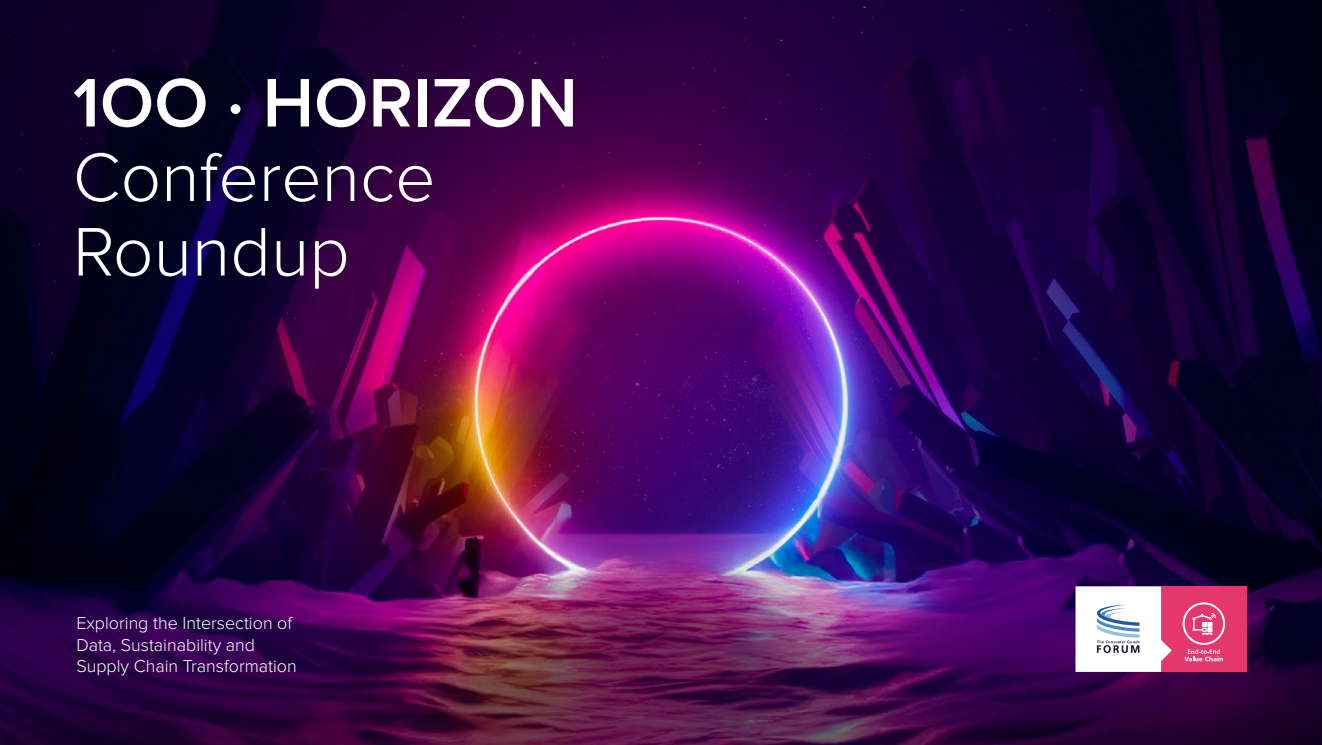
<style>
.page{position:relative;width:1322px;height:745px;background:#fff}
.page>*{position:absolute;margin:0;border:0;box-sizing:border-box;transform-origin:0 0}
.t1{font:300 71.12px/74.5px "Proxima Nova";color:#fff}
.t2{font:600 71.12px "Proxima Nova";color:#fff}
.t3{font:300 17.88px/21.5px "Proxima Nova";color:#fff}
</style>
<div class="page">
<img style="left:0;top:0;width:1322px;height:744px">
<div style="left:1161px;top:586px;width:85px;height:85px;background:#e6366e"></div>
<svg style="left:1182px;top:602px;width:43px;height:59px"></svg>
<svg style="left:1075px;top:586px;width:96px;height:85px"></svg>
<h1 class="t2" style="left:73px;top:50px;width:507px">1OO · HORIZON</h1>
<h1 class="t1" style="left:73px;top:141px;width:364px">Conference<br>Roundup</h1>
<p class="t3" style="left:76px;top:612px;width:222px">Exploring the Intersection of<br>Data, Sustainability and<br>Supply Chain Transformation</p>
</div>
